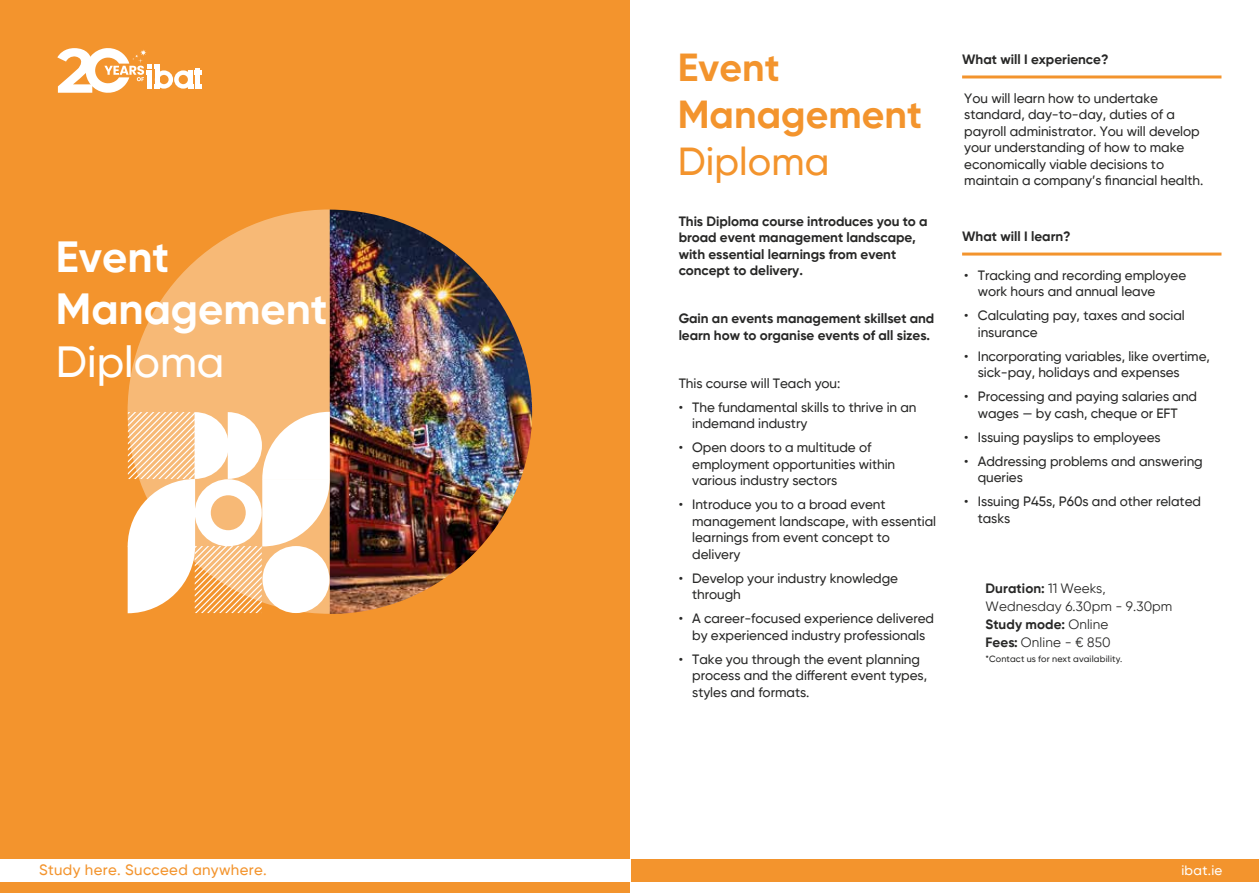
<style>
.page{position:relative;width:1259px;height:893px;background:#fff}
.page>*{position:absolute;margin:0;border:0;box-sizing:border-box;transform-origin:0 0}
.t1{font:700 43.5px/52.2px "Gilroy";color:#fff}
.t2{font:500 43.5px "Gilroy";color:#fff}
.t3{font:700 39px/46.8px "Gilroy";color:#f3942d}
.t4{font:500 39px "Gilroy";color:#f3942d}
.t5{font:500 15px "Gilroy";letter-spacing:.025em;color:#f3942d}
.t6{font:500 13.5px/16.5px "Gilroy";letter-spacing:-.005em;color:#282827}
.t7{font:700 13.5px/16.5px "Gilroy";letter-spacing:-.005em;color:#282827}
.t8{font:13.5px/18px "Gilroy";letter-spacing:.005em;color:#282827}
.t9{font:500 13.5px "Gilroy";letter-spacing:.025em;color:#fff}
.t10{font:500 9px "Gilroy";letter-spacing:.02em;color:#282827}
.s1{font-weight:700}
</style>
<div class="page">
<div style="left:0;top:0;width:629px;height:893px;background:#f3942d"></div>
<div style="left:0;top:859px;width:1259px;height:23px;background:#f3942d"></div>
<div style="left:0;top:859px;width:630px;height:23px;background:#fff"></div>
<img style="left:330px;top:210px;width:202px;height:404px">
<svg style="left:128px;top:209px;width:202px;height:203px;fill:#f7b976"></svg>
<svg style="left:128px;top:412px;width:202px;height:202px;background:#fbe3c8"></svg>
<hr style="left:962px;top:75px;width:259px;height:3px;background:#f3942d">
<hr style="left:962px;top:253px;width:259px;height:3px;background:#f3942d">
<svg style="left:57px;top:48px;width:145px;height:45px"></svg>
<h1 class="t1" style="left:56px;top:231px;width:273px">Event<br>Management</h1>
<h1 class="t2" style="left:56px;top:335px;width:170px">Diploma</h1>
<h2 class="t3" style="left:678px;top:44px;width:246px">Event<br>Management</h2>
<h2 class="t4" style="left:678px;top:137px;width:153px">Diploma</h2>
<p class="t7" style="left:678px;top:212px;width:250px">This Diploma course introduces you to a broad event management landscape, with essential learnings from event concept to delivery.</p>
<p class="t7" style="left:678px;top:310px;width:257px">Gain an events management skillset and learn how to organise events of all sizes.</p>
<p class="t6" style="left:678px;top:374px;width:163px">This course will Teach you:</p>
<p class="t6" style="left:692px;top:398px;width:226px;text-indent:-14px">• The fundamental skills to thrive in an indemand industry</p>
<p class="t6" style="left:692px;top:439px;width:204px;text-indent:-14px">• Open doors to a multitude of employment opportunities within various industry sectors</p>
<p class="t6" style="left:692px;top:496px;width:245px;text-indent:-14px">• Introduce you to a broad event management landscape, with essential learnings from event concept to delivery</p>
<p class="t6" style="left:692px;top:569px;width:207px;text-indent:-14px">• Develop your industry knowledge through</p>
<p class="t6" style="left:678px;top:610px;width:257px;text-align:center">• A career-focused experience delivered by experienced industry professionals</p>
<p class="t6" style="left:692px;top:650px;width:236px;text-indent:-14px">• Take you through the event planning process and the different event types, styles and formats.</p>
<p class="t7" style="left:962px;top:51px;width:148px">What will I experience?</p>
<p class="t6" style="left:964px;top:90px;width:240px">You will learn how to undertake standard, day-to-day, duties of a payroll administrator. You will develop your understanding of how to make economically viable decisions to maintain a company’s financial health.</p>
<p class="t7" style="left:962px;top:228px;width:110px">What will I learn?</p>
<p class="t6" style="left:977px;top:267px;width:210px;text-indent:-14px">• Tracking and recording employee work hours and annual leave</p>
<p class="t6" style="left:977px;top:307px;width:209px;text-indent:-14px">• Calculating pay, taxes and social insurance</p>
<p class="t6" style="left:977px;top:348px;width:234px;text-indent:-14px">• Incorporating variables, like overtime, sick-pay, holidays and expenses</p>
<p class="t6" style="left:964px;top:388px;width:234px;text-align:center">• Processing and paying salaries and wages — by cash, cheque or EFT</p>
<p class="t6" style="left:964px;top:429px;width:198px">• Issuing payslips to employees</p>
<p class="t6" style="left:977px;top:453px;width:226px;text-indent:-14px">• Addressing problems and answering queries</p>
<p class="t6" style="left:977px;top:493px;width:225px;text-indent:-14px">• Issuing P45s, P60s and other related tasks</p>
<p class="t8" style="left:985px;top:579px;width:188px"><span class="s1">Duration:</span> 11 Weeks,<br>Wednesday 6.30pm - 9.30pm<br><span class="s1">Study mode:</span> Online<br><span class="s1">Fees:</span> Online - € 850</p>
<p class="t10" style="left:985px;top:653px;width:138px">*Contact us for next availability.</p>
<p class="t5" style="left:39px;top:861px;width:229px">Study here. Succeed anywhere.</p>
<p class="t9" style="left:1181px;top:862px;width:43px">ibat.ie</p>
</div>
